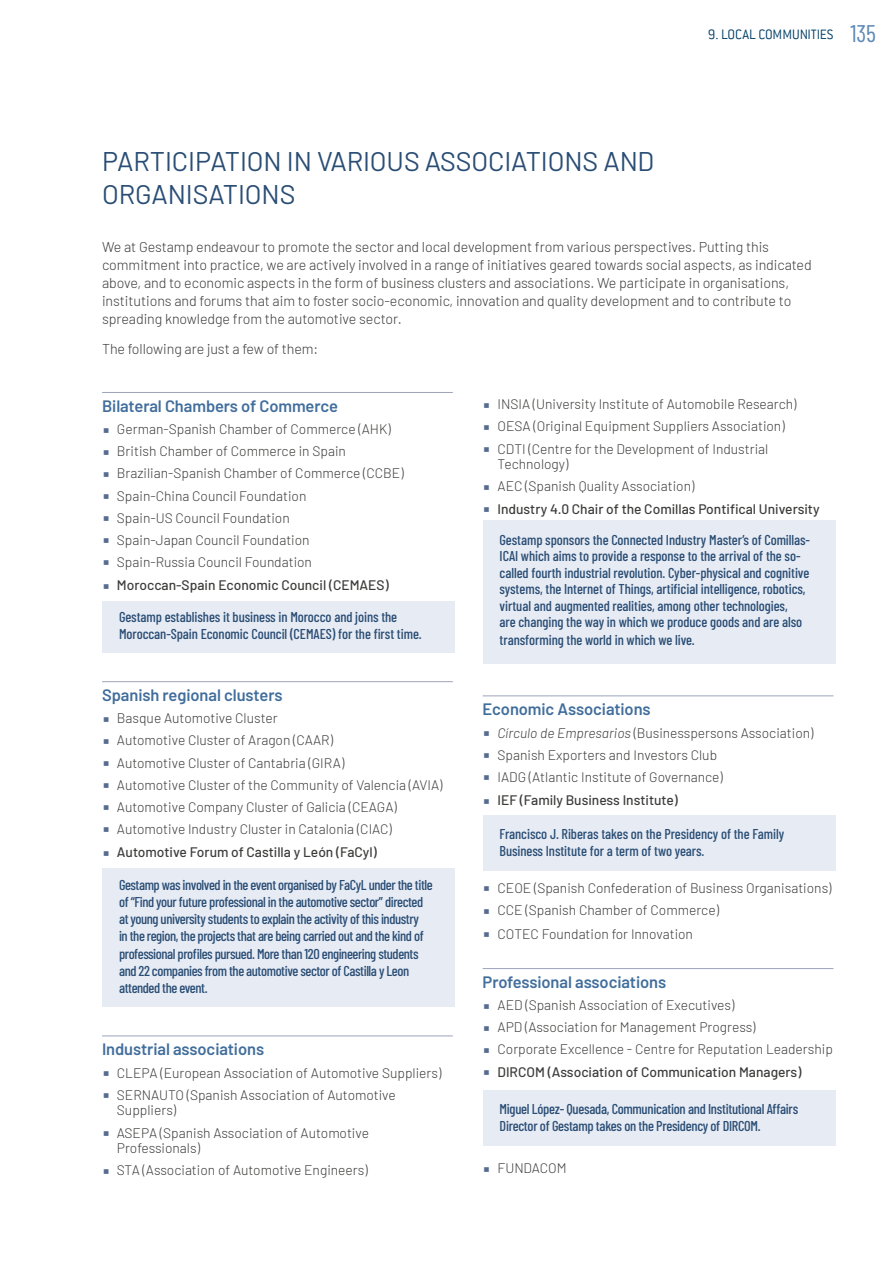
<style>
.page{position:relative;width:893px;height:1263px;background:#fff}
.page>*{position:absolute;margin:0;border:0;box-sizing:border-box;transform-origin:0 0}
.t1{font:27px/33px "Barlow";letter-spacing:-.005em;color:#294d74}
.t2{font:600 16.5px "Barlow";letter-spacing:-.005em;color:#426e9c}
.t3{font:300 15px "Conduit ITC";letter-spacing:-.005em;color:#05426a}
.t4{font:500 14.25px/17.2px "Barlow Condensed";letter-spacing:-.02em;color:#294d74}
.t5{font:300 14.25px/18px "Barlow";letter-spacing:-.005em;color:#3c3c3b}
.t6{font:500 14.25px/17.1px "Barlow Condensed";letter-spacing:-.005em;color:#2a4e75}
.t7{font:300 13.8px/22.2px "Barlow";color:#3c3c3b}
.t8{font:500 13.8px "Barlow";color:#3c3c3b}
.s1{font-family:"Barlow Condensed";font-weight:400;font-size:24px;color:#5d89b5}
.s2{font-style:italic}
</style>
<div class="page">
<div style="left:483px;top:1090px;width:353px;height:55px;background:#e7ebf4"></div>
<div style="left:483px;top:815px;width:353px;height:56px;background:#e7ebf4"></div>
<div style="left:483px;top:521px;width:353px;height:143px;background:#e7ebf4"></div>
<div style="left:102px;top:868px;width:353px;height:139px;background:#e7ebf4"></div>
<div style="left:102px;top:601px;width:353px;height:52px;background:#e7ebf4"></div>
<hr style="left:102px;top:392px;width:351px;height:1px;background:#9da4bb">
<hr style="left:102px;top:681px;width:351px;height:1px;background:#9da4bb">
<hr style="left:102px;top:1035px;width:351px;height:1px;background:#9da4bb">
<hr style="left:483px;top:695px;width:350px;height:1px;background:#9da4bb">
<hr style="left:483px;top:968px;width:350px;height:1px;background:#9da4bb">
<p class="t3" style="left:708px;top:26px;width:170px">9. LOCAL COMMUNITIES <span class="s1">135</span></p>
<h1 class="t1" style="left:102px;top:143px;width:554px">PARTICIPATION IN VARIOUS ASSOCIATIONS AND<br>ORGANISATIONS</h1>
<p class="t5" style="left:102px;top:237px;width:711px">We at Gestamp endeavour to promote the sector and local development from various perspectives. Putting this commitment into practice, we are actively involved in a range of initiatives geared towards social aspects, as indicated above, and to economic aspects in the form of business clusters and associations. We participate in organisations, institutions and forums that aim to foster socio-economic, innovation and quality development and to contribute to spreading knowledge from the automotive sector.</p>
<p class="t5" style="left:102px;top:339px;width:218px">The following are just a few of them:</p>
<p class="t2" style="left:102px;top:394px;width:237px">Bilateral Chambers of Commerce</p>
<p class="t7" style="left:117px;top:417px;width:288px">German-Spanish Chamber of Commerce (AHK)<br>British Chamber of Commerce in Spain Brazilian-Spanish Chamber of Commerce (CCBE)<br>Spain-China Council Foundation<br>Spain-US Council Foundation<br>Spain-Japan Council Foundation<br>Spain-Russia Council Foundation</p>
<p class="t8" style="left:117px;top:575px;width:273px">Moroccan-Spain Economic Council (CEMAES)</p>
<p class="t4" style="left:119px;top:607px;width:304px">Gestamp establishes it business in Morocco and joins the<br>Moroccan-Spain Economic Council (CEMAES) for the first time.</p>
<p class="t2" style="left:102px;top:683px;width:182px">Spanish regional clusters</p>
<p class="t7" style="left:117px;top:706px;width:327px">Basque Automotive Cluster<br>Automotive Cluster of Aragon (CAAR)<br>Automotive Cluster of Cantabria (GIRA)<br>Automotive Cluster of the Community of Valencia (AVIA)<br>Automotive Company Cluster of Galicia (CEAGA)<br>Automotive Industry Cluster in Catalonia (CIAC)</p>
<p class="t8" style="left:117px;top:842px;width:261px">Automotive Forum of Castilla y León (FaCyl)</p>
<p class="t4" style="left:119px;top:875px;width:315px">Gestamp was involved in the event organised by FaCyL under the title of “Find your future professional in the automotive sector” directed at young university students to explain the activity of this industry<br>in the region, the projects that are being carried out and the kind of professional profiles pursued. More than 120 engineering students and 22 companies from the automotive sector of Castilla y Leon attended the event.</p>
<p class="t2" style="left:102px;top:1037px;width:164px">Industrial associations</p>
<p class="t7" style="left:117px;top:1060px;width:326px">CLEPA (European Association of Automotive Suppliers)<br>SERNAUTO (Spanish Association of Automotive</p>
<p class="t7" style="left:117px;top:1098px;width:254px">Suppliers)<br>ASEPA (Spanish Association of Automotive</p>
<p class="t7" style="left:117px;top:1136px;width:252px">Professionals)<br>STA (Association of Automotive Engineers)</p>
<p class="t7" style="left:497px;top:392px;width:301px">INSIA (University Institute of Automobile Research)<br>OESA (Original Equipment Suppliers Association)<br>CDTI (Centre for the Development of Industrial</p>
<p class="t7" style="left:497px;top:452px;width:198px">Technology)<br>AEC (Spanish Quality Association)</p>
<p class="t8" style="left:497px;top:498px;width:324px">Industry 4.0 Chair of the Comillas Pontifical University</p>
<p class="t4" style="left:500px;top:530px;width:312px;line-height:16.6px">Gestamp sponsors the Connected Industry Master’s of Comillas-ICAI which aims to provide a response to the arrival of the so&shy;called fourth industrial revolution. Cyber-physical and cognitive systems, the Internet of Things, artificial intelligence, robotics, virtual and augmented realities, among other technologies,<br>are changing the way in which we produce goods and are also transforming the world in which we live.</p>
<p class="t2" style="left:483px;top:697px;width:170px">Economic Associations</p>
<p class="t7" style="left:497px;top:720px;width:317px"><span class="s2">Círculo de Empresarios</span> (Businesspersons Association)<br>Spanish Exporters and Investors Club<br>IADG (Atlantic Institute of Governance)</p>
<p class="t8" style="left:497px;top:790px;width:182px">IEF (Family Business Institute)</p>
<p class="t6" style="left:500px;top:824px;width:286px">Francisco J. Riberas takes on the Presidency of the Family<br>Business Institute for a term of two years.</p>
<p class="t7" style="left:497px;top:876px;width:336px">CEOE (Spanish Confederation of Business Organisations)<br>CCE (Spanish Chamber of Commerce)</p>
<p class="t7" style="left:497px;top:921px;width:197px">COTEC Foundation for Innovation</p>
<p class="t2" style="left:483px;top:970px;width:185px">Professional associations</p>
<p class="t7" style="left:497px;top:993px;width:337px">AED (Spanish Association of Executives)<br>APD (Association for Management Progress)<br>Corporate Excellence - Centre for Reputation Leadership</p>
<p class="t8" style="left:497px;top:1061px;width:305px">DIRCOM (Association of Communication Managers)</p>
<p class="t4" style="left:500px;top:1100px;width:300px;line-height:16.5px">Miguel López- Quesada, Communication and Institutional Affairs<br>Director of Gestamp takes on the Presidency of DIRCOM.</p>
<p class="t7" style="left:497px;top:1156px;width:71px">FUNDACOM</p>
</div>
